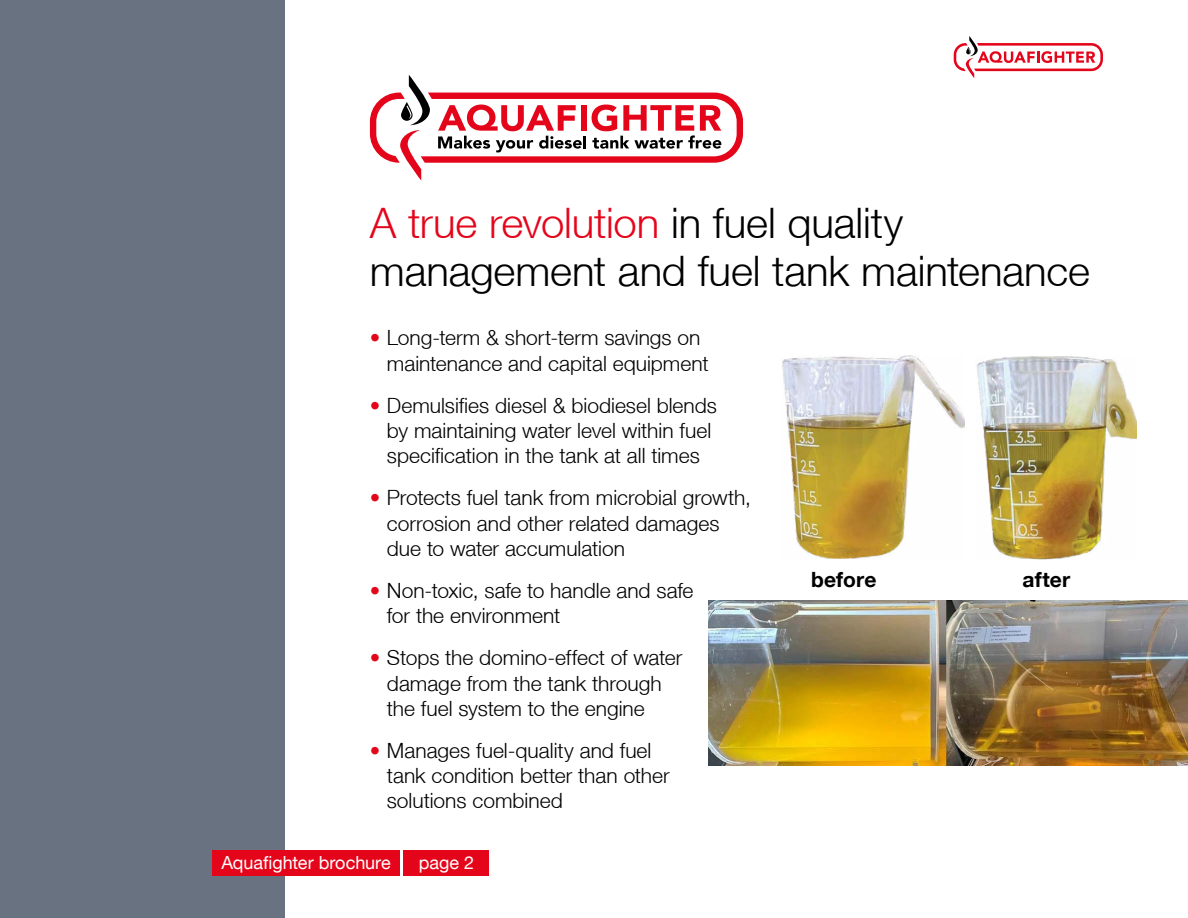
<style>
.page{position:relative;width:1188px;height:918px;background:#fff}
.page>*{position:absolute;margin:0;border:0;box-sizing:border-box;transform-origin:0 0}
.t1{font:300 42px/48px "Helvetica Neue LT";letter-spacing:-.005em;color:#000}
.t2{font:300 21px/25.2px "Helvetica Neue LT";color:#000}
.t3{font:700 21px "Helvetica Neue LT";letter-spacing:.005em;color:#000}
.t4{font:18px "Helvetica Neue LT";color:#fff}
.s1{color:#e4051b}
</style>
<div class="page">
<div style="left:0;top:0;width:285px;height:918px;background:#687280"></div>
<svg style="left:370px;top:75px;width:373px;height:106px"></svg>
<img style="left:976px;top:356px;width:160px;height:203px">
<img style="left:782px;top:355px;width:182px;height:204px">
<img style="left:708px;top:600px;width:480px;height:166px">
<div style="left:213px;top:850px;width:187px;height:25px;background:#e4051b"></div>
<div style="left:404px;top:850px;width:85px;height:25px;background:#e4051b"></div>
<svg style="left:954px;top:36px;width:149px;height:42px"></svg>
<h1 class="t1" style="left:370px;top:203px;width:722px"><span class="s1">A true revolution</span> in fuel quality management and fuel tank maintenance</h1>
<p class="t2" style="left:387px;top:327px;width:323px;text-indent:-17px"><span class="s1">•</span> Long-term &amp; short-term savings on maintenance and capital equipment</p>
<p class="t2" style="left:370px;top:392px;width:349px;text-align:center"><span class="s1">•</span> Demulsifies diesel &amp; biodiesel blends by maintaining water level within fuel specification in the tank at all times</p>
<p class="t2" style="left:387px;top:485px;width:365px;text-indent:-17px"><span class="s1">•</span> Protects fuel tank from microbial growth, corrosion and other related damages due to water accumulation</p>
<p class="t2" style="left:387px;top:577px;width:308px;text-indent:-17px"><span class="s1">•</span> Non-toxic, safe to handle and safe for the environment</p>
<p class="t2" style="left:387px;top:647px;width:297px;text-indent:-17px"><span class="s1">•</span> Stops the domino-effect of water damage from the tank through the fuel system to the engine</p>
<p class="t2" style="left:387px;top:740px;width:284px;text-indent:-17px"><span class="s1">•</span> Manages fuel-quality and fuel tank condition better than other solutions combined</p>
<p class="t3" style="left:811px;top:567px;width:67px">before</p>
<p class="t3" style="left:1023px;top:567px;width:49px">after</p>
<p class="t4" style="left:221px;top:851px;width:171px">Aquafighter brochure</p>
<p class="t4" style="left:419px;top:855px;width:57px">page 2</p>
</div>
